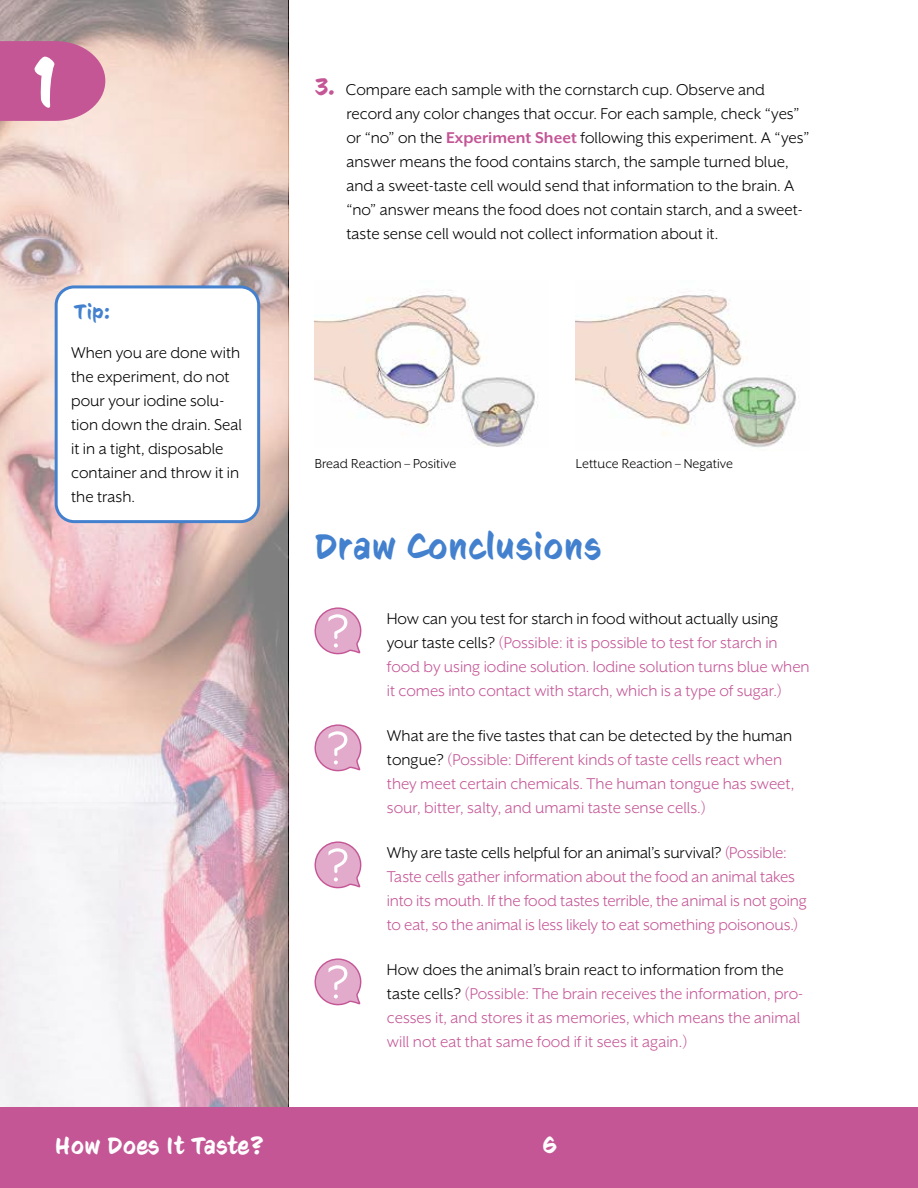
<style>
.page{position:relative;width:918px;height:1188px;background:#fff}
.page>*{position:absolute;margin:0;border:0;box-sizing:border-box;transform-origin:0 0}
.t1{font:72px "CC Sign Language";color:#fff}
.t2{font:36px "CC Sign Language";letter-spacing:.05em;color:#4381cf}
.t3{font:24px "CC Sign Language";letter-spacing:.04em;color:#fff}
.t4{font:21px "CC Sign Language";color:#4381cf}
.t5{font:18px/24px "Mr Eaves XL San OT";letter-spacing:-.005em;color:#c45696}
.t6{font:18px/24px "Mr Eaves XL San OT";color:#000}
.t7{font:15px "Mr Eaves XL San OT";color:#000}
.s1{font-family:"CC Sign Language";font-size:24px;color:#c45696}
.s2{font-weight:700;color:#c45696}
.s3{color:#000}
</style>
<div class="page">
<svg style="left:0;top:0;width:288px;height:1107px"></svg>
<div style="left:0;top:1107px;width:918px;height:81px;background:#c45696"></div>
<svg style="left:0;top:41px;width:105px;height:80px;background:#c8629b"></svg>
<svg style="left:314px;top:607px;width:48px;height:48px"></svg>
<svg style="left:314px;top:724px;width:48px;height:48px"></svg>
<svg style="left:314px;top:841px;width:48px;height:48px"></svg>
<svg style="left:314px;top:958px;width:48px;height:48px"></svg>
<img style="left:315px;top:290px;width:223px;height:157px">
<img style="left:576px;top:290px;width:223px;height:158px">
<div style="left:56px;top:287px;width:203px;height:235px;background:#fff;border-radius:18px"></div>
<div style="left:55px;top:285px;width:205px;height:238px;border:3px solid #4381cf;border-radius:18px"></div>
<h1 class="t1" style="left:33px;top:43px;width:26px">1</h1>
<p class="t4" style="left:74px;top:300px;width:38px">Tip:</p>
<p class="t6" style="left:71px;top:340px;width:172px">When you are done with the experiment, do not pour your iodine solu&shy;tion down the drain. Seal it in a tight, disposable container and throw it in the trash.</p>
<p class="t6" style="left:346px;top:78px;width:465px;text-indent:-31px"><span class="s1">3.</span> Compare each sample with the cornstarch cup. Observe and record any color changes that occur. For each sample, check “yes” or “no” on the <span class="s2">Experiment Sheet</span> following this experiment. A “yes” answer means the food contains starch, the sample turned blue, and a sweet-taste cell would send that information to the brain. A “no” answer means the food does not contain starch, and a sweet&shy;taste sense cell would not collect information about it.</p>
<p class="t7" style="left:315px;top:456px;width:143px">Bread Reaction – Positive</p>
<p class="t7" style="left:576px;top:456px;width:159px">Lettuce Reaction – Negative</p>
<h2 class="t2" style="left:315px;top:527px;width:287px">Draw Conclusions</h2>
<p class="t5" style="left:387px;top:607px;width:424px"><span class="s3">How can you test for starch in food without actually using your taste cells?</span> (Possible: it is possible to test for starch in food by using iodine solution. Iodine solution turns blue when it comes into contact with starch, which is a type of sugar.)</p>
<p class="t5" style="left:387px;top:724px;width:409px"><span class="s3">What are the five tastes that can be detected by the human tongue?</span> (Possible: Different kinds of taste cells react when they meet certain chemicals. The human tongue has sweet, sour, bitter, salty, and umami taste sense cells.)</p>
<p class="t5" style="left:387px;top:841px;width:421px"><span class="s3">Why are taste cells helpful for an animal’s survival?</span> (Possible:<br>Taste cells gather information about the food an animal takes into its mouth. If the food tastes terrible, the animal is not going to eat, so the animal is less likely to eat something poisonous.)</p>
<p class="t5" style="left:387px;top:958px;width:418px"><span class="s3">How does the animal’s brain react to information from the taste cells?</span> (Possible: The brain receives the information, pro&shy;cesses it, and stores it as memories, which means the animal will not eat that same food if it sees it again.)</p>
<h3 class="t3" style="left:55px;top:1133px;width:209px">How Does It Taste?</h3>
<h3 class="t3" style="left:543px;top:1132px;width:15px">6</h3>
</div>
